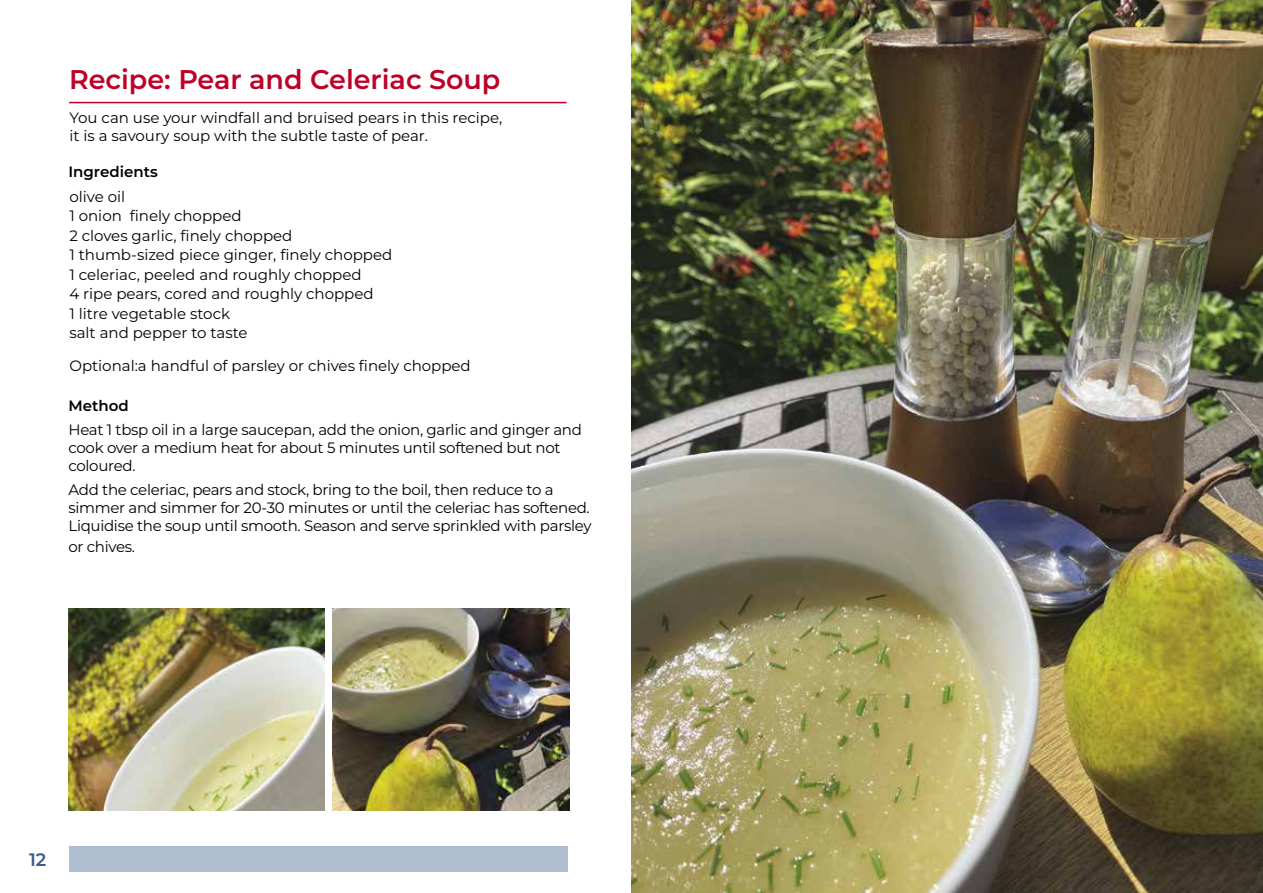
<style>
.page{position:relative;width:1263px;height:893px;background:#fff}
.page>*{position:absolute;margin:0;border:0;box-sizing:border-box;transform-origin:0 0}
.t1{font:600 27px "Montserrat";color:#be0027}
.t2{font:600 18px "Montserrat";color:#3a5b8c}
.t3{font:15px/19.5px "Montserrat";letter-spacing:-.015em;color:#000}
.t4{font:600 15px "Montserrat";color:#000}
</style>
<div class="page">
<div style="left:70px;top:846px;width:498px;height:25px;background:#b0bed1"></div>
<hr style="left:69px;top:102px;width:498px;height:1px;background:#be0027">
<img style="left:68px;top:608px;width:256px;height:202px">
<img style="left:332px;top:608px;width:238px;height:202px">
<img style="left:631px;top:0;width:632px;height:893px">
<h1 class="t1" style="left:69px;top:61px;width:433px">Recipe: Pear and Celeriac Soup</h1>
<p class="t3" style="left:70px;top:108px;width:434px;line-height:18px">You can use your windfall and bruised pears in this recipe, it is a savoury soup with the subtle taste of pear.</p>
<p class="t4" style="left:68px;top:161px;width:91px">Ingredients</p>
<p class="t3" style="left:69px;top:186px;width:324px">olive oil<br>1 onion finely chopped<br>2 cloves garlic, finely chopped<br>1 thumb-sized piece ginger, finely chopped<br>1 celeriac, peeled and roughly chopped<br>4 ripe pears, cored and roughly chopped<br>1 litre vegetable stock<br>salt and pepper to taste</p>
<p class="t3" style="left:69px;top:356px;width:403px">Optional:a handful of parsley or chives finely chopped</p>
<p class="t4" style="left:68px;top:396px;width:62px">Method</p>
<p class="t3" style="left:68px;top:421px;width:515px;line-height:18px">Heat 1 tbsp oil in a large saucepan, add the onion, garlic and ginger and cook over a medium heat for about 5 minutes until softened but not coloured.</p>
<p class="t3" style="left:68px;top:481px;width:525px;line-height:18px">Add the celeriac, pears and stock, bring to the boil, then reduce to a simmer and simmer for 20-30 minutes or until the celeriac has softened.<br>Liquidise the soup until smooth. Season and serve sprinkled with parsley</p>
<p class="t3" style="left:68px;top:537px;width:68px">or chives.</p>
<p class="t2" style="left:29px;top:848px;width:19px">12</p>
</div>
